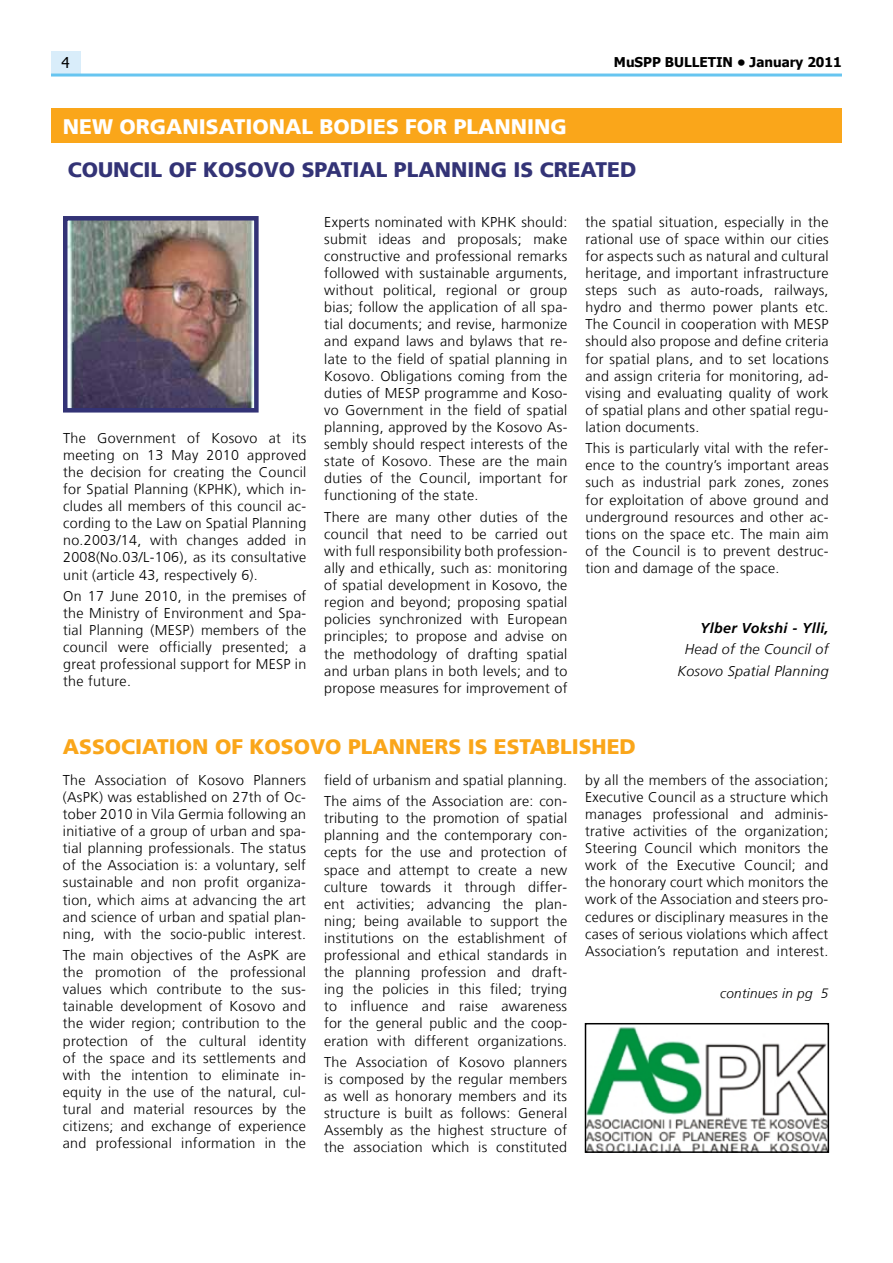
<style>
.page{position:relative;width:893px;height:1263px;background:#fff}
.page>*{position:absolute;margin:0;border:0;box-sizing:border-box;transform-origin:0 0}
.t1{font:900 21px "Frutiger LT";color:#faa61a}
.t2{font:900 21px "Frutiger LT";color:#333376}
.t3{font:900 21px "Frutiger LT";color:#fff}
.t4{font:15px "Tahoma";color:#000}
.t5{font:300 14.25px/17.1px "Frutiger LT";letter-spacing:.02em;color:#000;text-align:justify}
.t6{font:italic 300 14.25px/21.3px "Frutiger LT";letter-spacing:.02em;color:#000;text-align:center}
.t7{font:italic 700 14.25px "Frutiger LT";letter-spacing:.02em;color:#000}
.t8{font:700 13.5px "Tahoma";color:#000}
.t9{font:italic 300 13.5px "Frutiger LT";letter-spacing:.02em;color:#000}
</style>
<div class="page">
<div style="left:51px;top:51px;width:30px;height:24px;background:#d9edfa"></div>
<hr style="left:51px;top:74px;width:791px;height:3px;background:#67c5f0">
<div style="left:51px;top:108px;width:790px;height:34px;background:#faa61a"></div>
<img style="left:588px;top:1026px;width:238px;height:124px">
<div style="left:585px;top:1023px;width:244px;height:130px;border:2px solid #000"></div>
<img style="left:68px;top:221px;width:186px;height:186px">
<div style="left:63px;top:216px;width:196px;height:196px;border:4px solid #333376"></div>
<p class="t4" style="left:62px;top:53px;width:10px">4</p>
<p class="t8" style="left:614px;top:53px;width:229px">MuSPP BULLETIN • January 2011</p>
<h1 class="t3" style="left:63px;top:113px;width:505px">NEW ORGANISATIONAL BODIES FOR PLANNING</h1>
<h1 class="t2" style="left:68px;top:157px;width:31px">COUN</h1>
<h1 class="t2" style="left:130px;top:157px;width:90px">CIL OF KOSOVO</h1>
<h1 class="t2" style="left:302px;top:157px;width:38px">SPATIA</h1>
<h1 class="t2" style="left:376px;top:157px;width:59px">L PLANNING</h1>
<h1 class="t2" style="left:513px;top:157px;width:55px">IS CREATE</h1>
<h1 class="t2" style="left:620px;top:157px;width:18px">D</h1>
<p class="t5" style="left:63px;top:429px;width:245px">The Government of Kosovo at its meeting on 13 May 2010 approved the decision for creating the Council for Spatial Planning (KPHK), which in&shy;cludes all members of this council ac&shy;cording to the Law on Spatial Planning no.2003/14, with changes added in 2008(No.03/L-106), as its consultative unit (article 43, respectively 6).</p>
<p class="t5" style="left:63px;top:588px;width:245px">On 17 June 2010, in the premises of the Ministry of Environment and Spa&shy;tial Planning (MESP) members of the council were officially presented; a great professional support for MESP in the future.</p>
<p class="t5" style="left:324px;top:213px;width:245px">Experts nominated with KPHK should: submit ideas and proposals; make constructive and professional remarks followed with sustainable arguments, without political, regional or group bias; follow the application of all spa&shy;tial documents; and revise, harmonize and expand laws and bylaws that re&shy;late to the field of spatial planning in Kosovo. Obligations coming from the duties of MESP programme and Koso&shy;vo Government in the field of spatial planning, approved by the Kosovo As&shy;sembly should respect interests of the state of Kosovo. These are the main duties of the Council, important for functioning of the state.</p>
<p class="t5" style="left:324px;top:508px;width:245px">There are many other duties of the council that need to be carried out with full responsibility both profession&shy;ally and ethically, such as: monitoring of spatial development in Kosovo, the region and beyond; proposing spatial policies synchronized with European principles; to propose and advise on the methodology of drafting spatial and urban plans in both levels; and to propose measures for improvement of</p>
<p class="t5" style="left:585px;top:213px;width:245px">the spatial situation, especially in the rational use of space within our cities for aspects such as natural and cultural heritage, and important infrastructure steps such as auto-roads, railways, hydro and thermo power plants etc.<br>The Council in cooperation with MESP should also propose and define criteria for spatial plans, and to set locations and assign criteria for monitoring, ad&shy;vising and evaluating quality of work of spatial plans and other spatial regu&shy;lation documents.</p>
<p class="t5" style="left:585px;top:440px;width:245px">This is particularly vital with the refer&shy;ence to the country’s important areas such as industrial park zones, zones for exploitation of above ground and underground resources and other ac&shy;tions on the space etc. The main aim of the Council is to prevent destruc&shy;tion and damage of the space.</p>
<p class="t7" style="left:700px;top:619px;width:130px">Ylber Vokshi - Ylli,</p>
<p class="t6" style="left:677px;top:639px;width:153px">Head of the Council of<br>Kosovo Spatial Planning</p>
<h1 class="t1" style="left:63px;top:734px;width:16px">ASSO</h1>
<h1 class="t1" style="left:121px;top:734px;width:27px">CIATION</h1>
<h1 class="t1" style="left:215px;top:734px;width:51px">OF KOSOVO</h1>
<h1 class="t1" style="left:348px;top:734px;width:41px">PLANNERS</h1>
<h1 class="t1" style="left:468px;top:734px;width:41px">IS ESTAB</h1>
<h1 class="t1" style="left:560px;top:734px;width:24px">LISHE</h1>
<h1 class="t1" style="left:620px;top:734px;width:18px">D</h1>
<p class="t5" style="left:63px;top:771px;width:245px">The Association of Kosovo Planners (AsPK) was established on 27th of Oc&shy;tober 2010 in Vila Germia following an initiative of a group of urban and spa&shy;tial planning professionals. The status of the Association is: a voluntary, self sustainable and non profit organiza&shy;tion, which aims at advancing the art and science of urban and spatial plan&shy;ning, with the socio-public interest.</p>
<p class="t5" style="left:63px;top:947px;width:245px">The main objectives of the AsPK are the promotion of the professional values which contribute to the sus&shy;tainable development of Kosovo and the wider region; contribution to the protection of the cultural identity of the space and its settlements and with the intention to eliminate in&shy;equity in the use of the natural, cul&shy;tural and material resources by the citizens; and exchange of experience and professional information in the</p>
<p class="t5" style="left:324px;top:769px;width:245px;line-height:21.3px">field of urbanism and spatial planning.<br>The aims of the Association are: con-</p>
<p class="t5" style="left:324px;top:810px;width:245px">tributing to the promotion of spatial planning and the contemporary con&shy;cepts for the use and protection of space and attempt to create a new culture towards it through differ&shy;ent activities; advancing the plan&shy;ning; being available to support the institutions on the establishment of professional and ethical standards in the planning profession and draft&shy;ing the policies in this filed; trying to influence and raise awareness for the general public and the coop&shy;eration with different organizations.</p>
<p class="t5" style="left:324px;top:1054px;width:245px">The Association of Kosovo planners is composed by the regular members as well as honorary members and its structure is built as follows: General Assembly as the highest structure of the association which is constituted</p>
<p class="t5" style="left:585px;top:771px;width:245px">by all the members of the association; Executive Council as a structure which manages professional and adminis&shy;trative activities of the organization; Steering Council which monitors the work of the Executive Council; and the honorary court which monitors the work of the Association and steers pro&shy;cedures or disciplinary measures in the cases of serious violations which affect Association’s reputation and interest.</p>
<p class="t9" style="left:720px;top:985px;width:110px">continues in pg 5</p>
</div>
